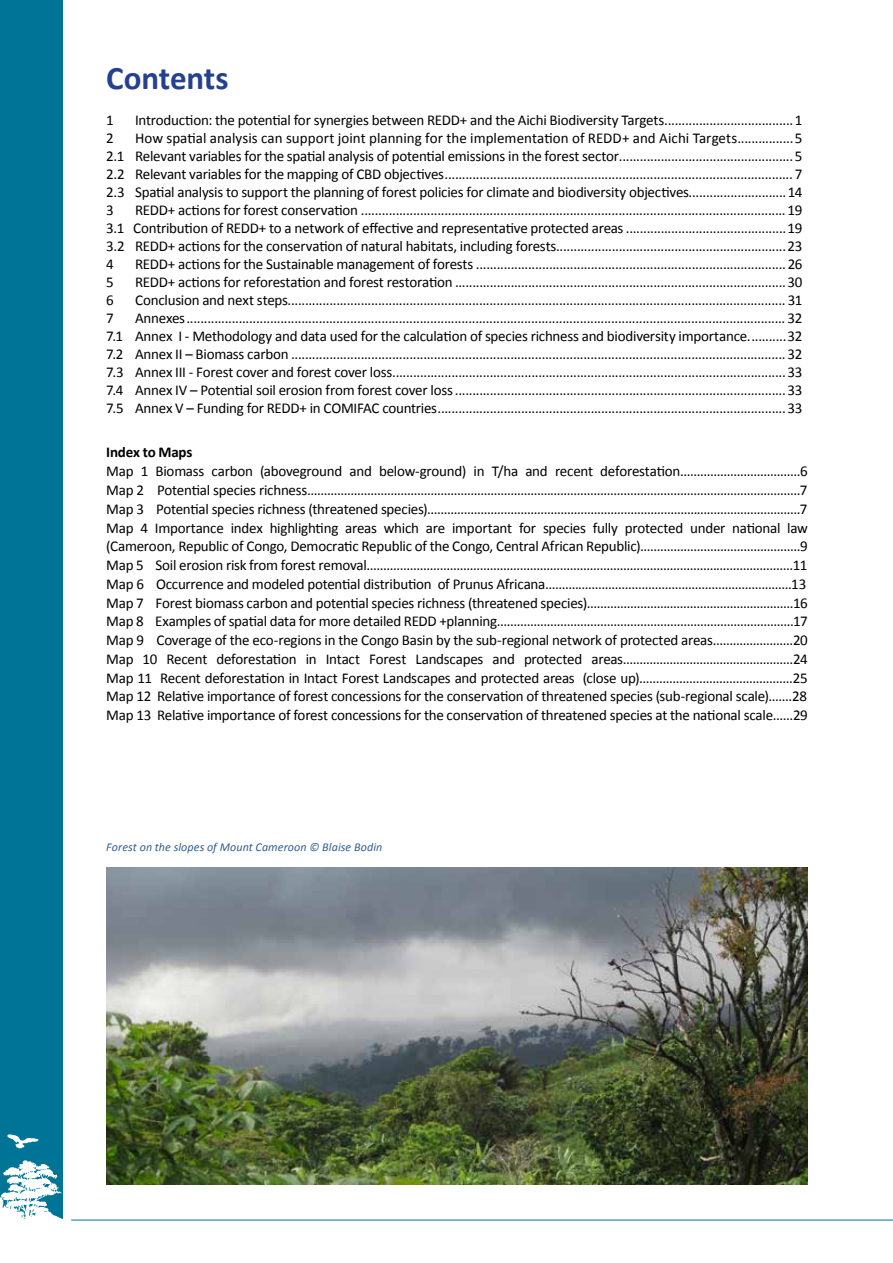
<style>
.page{position:relative;width:893px;height:1263px;background:#fff}
.page>*{position:absolute;margin:0;border:0;box-sizing:border-box;transform-origin:0 0}
.t1{font:700 33px "Calibri";letter-spacing:-.005em;color:#25408f}
.t2{font:15px/18.8px "Calibri";letter-spacing:-.015em;color:#000;text-align:justify}
.t3{font:700 15px "Calibri";letter-spacing:-.015em;color:#000}
.t4{font:italic 12px "Calibri";letter-spacing:.01em;color:#2c5f91}
</style>
<div class="page">
<hr style="left:71px;top:1220px;width:822px;height:1px;background:#007497">
<div style="left:0;top:0;width:63px;height:1263px;background:#007497"></div>
<svg style="left:7px;top:1134px;width:32px;height:14px"></svg>
<svg style="left:0;top:1160px;width:63px;height:103px"></svg>
<img style="left:106px;top:867px;width:702px;height:317px">
<h1 class="t1" style="left:106px;top:56px;width:124px">Contents</h1>
<p class="t2" style="left:106px;top:111px;width:9px">1</p>
<p class="t2" style="left:135px;top:111px;width:669px">Introduction: the potential for synergies between REDD+ and the Aichi Biodiversity Targets.....................................1</p>
<p class="t2" style="left:106px;top:129px;width:9px">2</p>
<p class="t2" style="left:106px;top:129px;width:698px;line-height:18px;text-indent:29px">How spatial analysis can support joint planning for the implementation of REDD+ and Aichi Targets................5<br>2.1 Relevant variables for the spatial analysis of potential emissions in the forest sector..................................................5<br>2.2 Relevant variables for the mapping of CBD objectives....................................................................................................7<br>2.3 Spatial analysis to support the planning of forest policies for climate and biodiversity objectives............................14<br>3</p>
<p class="t2" style="left:106px;top:201px;width:698px;line-height:18px;text-indent:29px">REDD+ actions for forest conservation ..........................................................................................................................19<br>3.1 Contribution of REDD+ to a network of effective and representative protected areas ..............................................19<br>3.2 REDD+ actions for the conservation of natural habitats, including forests..................................................................23<br>4</p>
<p class="t2" style="left:135px;top:255px;width:669px">REDD+ actions for the Sustainable management of forests .........................................................................................26</p>
<p class="t2" style="left:106px;top:273px;width:9px">5</p>
<p class="t2" style="left:135px;top:273px;width:669px">REDD+ actions for reforestation and forest restoration ...............................................................................................30</p>
<p class="t2" style="left:106px;top:291px;width:9px">6</p>
<p class="t2" style="left:135px;top:291px;width:669px">Conclusion and next steps............................................................................................................................................... 31</p>
<p class="t2" style="left:106px;top:309px;width:9px">7</p>
<p class="t2" style="left:106px;top:309px;width:698px;line-height:18px;text-indent:29px">Annexes............................................................................................................................................................................ 32<br>7.1 Annex I - Methodology and data used for the calculation of species richness and biodiversity importance...........32<br>7.2 Annex II – Biomass carbon .............................................................................................................................................. 32<br>7.3 Annex III - Forest cover and forest cover loss.................................................................................................................33<br>7.4 Annex IV – Potential soil erosion from forest cover loss ...............................................................................................33<br>7.5 Annex V – Funding for REDD+ in COMIFAC countries....................................................................................................33</p>
<p class="t3" style="left:106px;top:442px;width:88px">Index to Maps</p>
<p class="t2" style="left:106px;top:462px;width:703px">Map 1 Biomass carbon (aboveground and below-ground) in T/ha and recent deforestation....................................6<br>Map 2 Potential species richness....................................................................................................................................................7<br>Map 3 Potential species richness (threatened species)................................................................................................................7<br>Map 4 Importance index highlighting areas which are important for species fully protected under national law (Cameroon, Republic of Congo, Democratic Republic of the Congo, Central African Republic)................................................9<br>Map 5 Soil erosion risk from forest removal................................................................................................................................11<br>Map 6 Occurrence and modeled potential distribution of Prunus Africana..........................................................................13<br>Map 7 Forest biomass carbon and potential species richness (threatened species)..............................................................16<br>Map 8 Examples of spatial data for more detailed REDD +planning.........................................................................................17<br>Map 9 Coverage of the eco-regions in the Congo Basin by the sub-regional network of protected areas........................20<br>Map 10 Recent deforestation in Intact Forest Landscapes and protected areas...................................................24<br>Map 11 Recent deforestation in Intact Forest Landscapes and protected areas (close up)..............................................25<br>Map 12 Relative importance of forest concessions for the conservation of threatened species (sub-regional scale).......28<br>Map 13 Relative importance of forest concessions for the conservation of threatened species at the national scale......29</p>
<p class="t4" style="left:106px;top:839px;width:278px">Forest on the slopes of Mount Cameroon © Blaise Bodin</p>
</div>
